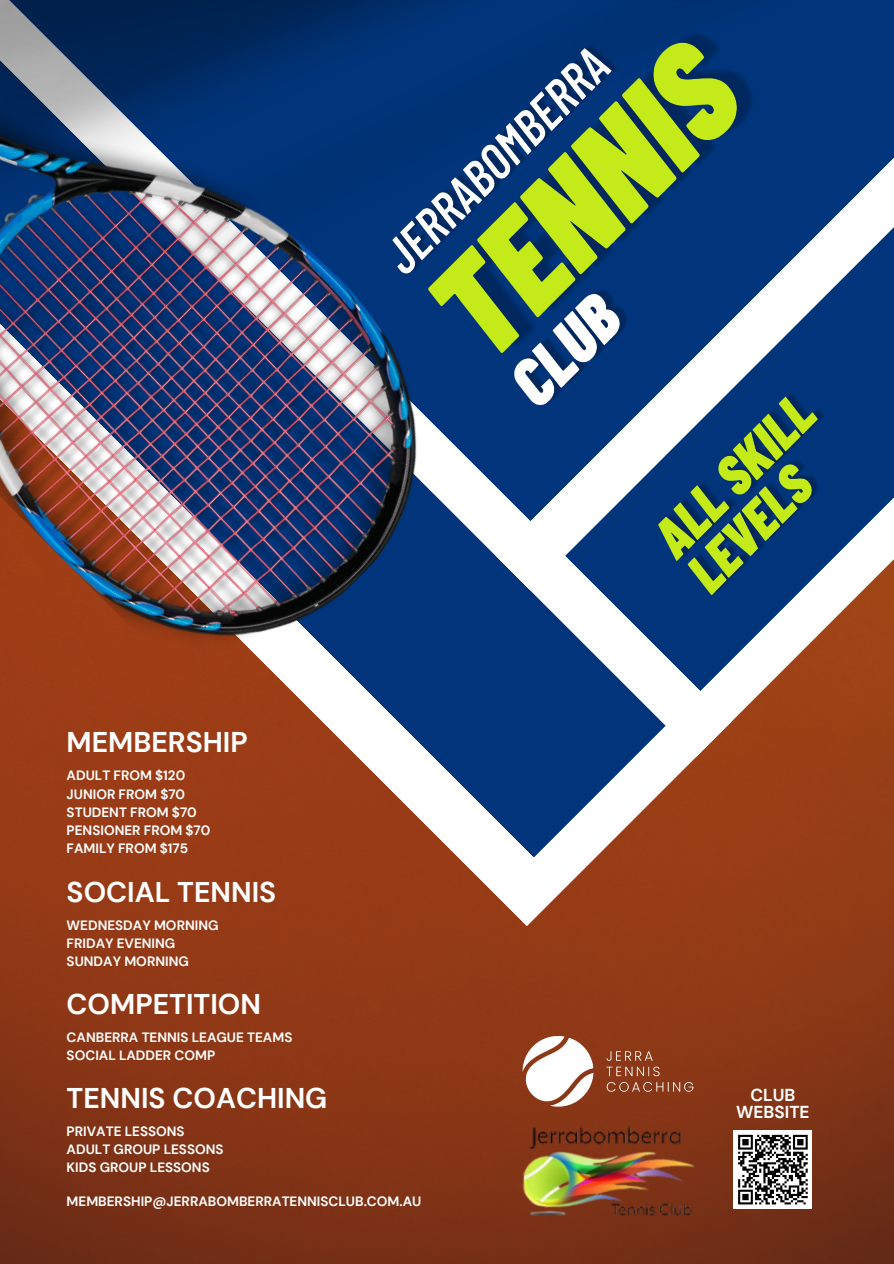
<style>
.page{position:relative;width:894px;height:1264px;background:#fff}
.page>*{position:absolute;margin:0;border:0;box-sizing:border-box;transform-origin:0 0}
.t1{font:700 28.5px "DM Sans";color:#fff}
.t2{font:700 17.25px "DM Sans";color:#fff}
.t3{font:700 13.5px "DM Sans";color:#fff}
</style>
<div class="page">
<img style="left:0;top:926px;width:893px;height:337px">
<svg style="left:0;top:857px;width:893px;height:69px;background:#9e4a28"></svg>
<svg style="left:0;top:591px;width:893px;height:266px;fill:#9a3e16"></svg>
<svg style="left:0;top:591px;width:731px;height:166px"></svg>
<svg style="left:502px;top:334px;width:391px;height:257px;fill:#00357b"></svg>
<img style="left:788px;top:0;width:105px;height:334px">
<img style="left:0;top:0;width:502px;height:716px">
<img style="left:394px;top:1049px;width:435px;height:214px">
<img style="left:483px;top:988px;width:251px;height:166px">
<img style="left:389px;top:0;width:399px;height:387px">
<img style="left:369px;top:28px;width:256px;height:255px">
<img style="left:491px;top:267px;width:153px;height:152px">
<img style="left:636px;top:371px;width:233px;height:233px">
<div style="left:733px;top:1130px;width:78px;height:78px;background:#fff"></div>
<svg style="left:738px;top:1134px;width:70px;height:71px"></svg>
<p class="t1" style="left:67px;top:723px;width:182px">MEMBERSHIP</p>
<p class="t3" style="left:67px;top:767px;width:120px">ADULT FROM $120</p>
<p class="t3" style="left:67px;top:785px;width:120px">JUNIOR FROM $70</p>
<p class="t3" style="left:67px;top:803px;width:132px">STUDENT FROM $70</p>
<p class="t3" style="left:67px;top:821px;width:145px">PENSIONER FROM $70</p>
<p class="t3" style="left:67px;top:839px;width:123px">FAMILY FROM $175</p>
<p class="t1" style="left:67px;top:873px;width:211px">SOCIAL TENNIS</p>
<p class="t3" style="left:67px;top:916px;width:153px">WEDNESDAY MORNING</p>
<p class="t3" style="left:67px;top:934px;width:110px">FRIDAY EVENING</p>
<p class="t3" style="left:67px;top:952px;width:124px">SUNDAY MORNING</p>
<p class="t1" style="left:67px;top:985px;width:196px">COMPETITION</p>
<p class="t3" style="left:67px;top:1028px;width:227px">CANBERRA TENNIS LEAGUE TEAMS</p>
<p class="t3" style="left:67px;top:1046px;width:150px">SOCIAL LADDER COMP</p>
<p class="t1" style="left:67px;top:1079px;width:262px">TENNIS COACHING</p>
<p class="t2" style="left:750px;top:1084px;width:46px">CLUB</p>
<p class="t2" style="left:736px;top:1101px;width:75px">WEBSITE</p>
<p class="t3" style="left:67px;top:1122px;width:119px">PRIVATE LESSONS</p>
<p class="t3" style="left:67px;top:1140px;width:158px">ADULT GROUP LESSONS</p>
<p class="t3" style="left:67px;top:1158px;width:145px">KIDS GROUP LESSONS</p>
<p class="t3" style="left:67px;top:1192px;width:356px">MEMBERSHIP@JERRABOMBERRATENNISCLUB.COM.AU</p>
</div>
